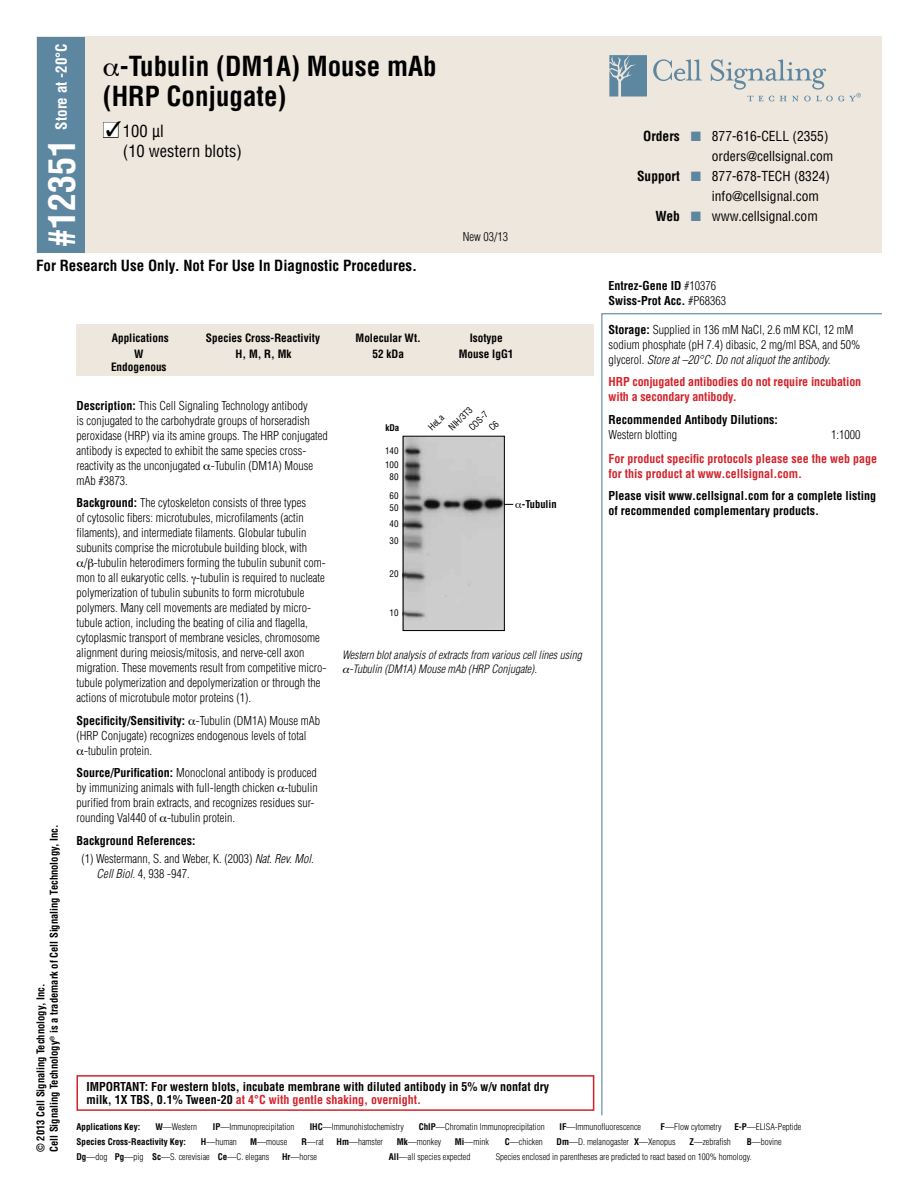
<style>
.page{position:relative;width:918px;height:1188px;background:#fff}
.page>*{position:absolute;margin:0;border:0;box-sizing:border-box;transform-origin:0 0}
.t1{font:700 condensed 36px "Helvetica";color:#fff}
.t2{font:700 condensed 27px/30px "Helvetica";color:#000}
.t3{font:condensed 16.5px/19.6px "Helvetica";color:#000}
.t4{font:700 condensed 15px "Helvetica";color:#000}
.t5{font:700 condensed 15px "Helvetica";color:#fff}
.t6{font:condensed 13.5px "Helvetica";color:#000}
.t7{font:300 condensed 12px/15px "Helvetica";color:#000}
.t8{font:700 condensed 12px/15px "Helvetica";color:#000}
.t9{font:700 condensed 12px/15px "Helvetica";color:#d2232a}
.t10{font:italic 300 condensed 11.25px/13.5px "Helvetica";color:#000}
.t11{font:700 condensed 11.25px/12.8px "Helvetica";color:#000;text-align:center}
.t12{font:700 condensed 10.5px/13.5px "Helvetica";color:#000}
.t13{font:300 condensed 9px "Helvetica";color:#000}
.t14{font:700 condensed 9px "Helvetica";color:#000}
.t15{font:condensed 9px/17px "Helvetica";color:#000}
.s1{color:#fff}
.s2{font-weight:700}
.s3{color:#5d87a1}
.s4{font-weight:300}
.s5{font-style:italic}
.s6{color:#d2232a}
</style>
<div class="page">
<div style="left:76px;top:324px;width:518px;height:51px;background:#ede7dd"></div>
<svg style="left:601px;top:313px;width:281px;height:803px"></svg>
<div style="left:37px;top:36px;width:845px;height:217px;background:#ede7dd"></div>
<div style="left:37px;top:37px;width:48px;height:216px;background:#5d87a1"></div>
<div style="left:103px;top:122px;width:15px;height:16px;border:1px solid #000"></div>
<svg style="left:609px;top:55px;width:38px;height:42px;background:#7396aa"></svg>
<svg style="left:653px;top:59px;width:49px;height:22px"></svg>
<svg style="left:711px;top:59px;width:150px;height:42px"></svg>
<div style="left:76px;top:1075px;width:518px;height:36px;border:2px solid #d2232a"></div>
<img style="left:405px;top:438px;width:98px;height:191px">
<div style="left:403px;top:436px;width:102px;height:195px;border:1px solid #000"></div>
<svg style="left:504px;top:503px;width:10px;height:5px"></svg>
<svg style="left:106px;top:122px;width:13px;height:14px"></svg>
<p class="t5" style="left:52px;top:130px;width:88px;rotate:-90deg">Store at -20°C</p>
<h2 class="t2" style="left:103px;top:51px;width:335px;text-indent:17px">-Tubulin (DM1A) Mouse mAb (HRP Conjugate)</h2>
<h3 class="t3" style="left:123px;top:121px;width:121px;text-indent:-20px"><span class="s1">■</span> 100 µl<br>(10 western blots)</h3>
<h1 class="t1" style="left:39px;top:247px;width:109px;rotate:-90deg">#12351</h1>
<p class="t4" style="left:36px;top:256px;width:383px">For Research Use Only. Not For Use In Diagnostic Procedures.</p>
<p class="t7" style="left:463px;top:229px;width:47px">New 03/13</p>
<p class="t6" style="left:643px;top:128px;width:187px"><span class="s2">Orders</span> <span class="s3">■</span> 877-616-CELL (2355)</p>
<p class="t6" style="left:712px;top:148px;width:123px">orders@cellsignal.com</p>
<p class="t6" style="left:637px;top:167px;width:194px"><span class="s2">Support</span> <span class="s3">■</span> 877-678-TECH (8324)</p>
<p class="t6" style="left:712px;top:187px;width:109px">info@cellsignal.com</p>
<p class="t6" style="left:655px;top:207px;width:164px"><span class="s2">Web</span> <span class="s3">■</span> www.cellsignal.com</p>
<p class="t8" style="left:609px;top:278px;width:119px">Entrez-Gene ID <span class="s4">#10376<br></span>Swiss-Prot Acc. <span class="s4">#P68363</span></p>
<p class="t12" style="left:34px;top:1152px;width:329px;rotate:-90deg">© 2013 Cell Signaling Technology, Inc.<br>Cell Signaling Technology<sup>®</sup> is a trademark of Cell Signaling Technology, Inc.</p>
<p class="t11" style="left:112px;top:331px;width:58px">Applications</p>
<p class="t11" style="left:206px;top:331px;width:116px">Species Cross-Reactivity</p>
<p class="t11" style="left:356px;top:331px;width:67px">Molecular Wt.</p>
<p class="t11" style="left:470px;top:331px;width:35px">Isotype</p>
<p class="t11" style="left:111px;top:347px;width:57px">W<br>Endogenous</p>
<p class="t11" style="left:236px;top:347px;width:57px">H, M, R, Mk</p>
<p class="t11" style="left:372px;top:347px;width:33px">52 kDa</p>
<p class="t11" style="left:459px;top:347px;width:56px">Mouse IgG1</p>
<p class="t7" style="left:76px;top:398px;width:253px"><span class="s2">Description:</span> This Cell Signaling Technology antibody<br>is conjugated to the carbohydrate groups of horseradish peroxidase (HRP) via its amine groups. The HRP conjugated antibody is expected to exhibit the same species cross&shy;reactivity as the unconjugated -Tubulin (DM1A) Mouse mAb #3873.</p>
<p class="t7" style="left:76px;top:495px;width:231px"><span class="s2">Background:</span> The cytoskeleton consists of three types</p>
<p class="t7" style="left:76px;top:510px;width:229px">of cytosolic fibers: microtubules, microfilaments (actin</p>
<p class="t7" style="left:76px;top:525px;width:231px">filaments), and intermediate filaments. Globular tubulin</p>
<p class="t7" style="left:76px;top:540px;width:232px">subunits comprise the microtubule building block, with</p>
<p class="t7" style="left:84px;top:555px;width:243px">/ -tubulin heterodimers forming the tubulin subunit com-</p>
<p class="t7" style="left:76px;top:570px;width:250px">mon to all eukaryotic cells. -tubulin is required to nucleate</p>
<p class="t7" style="left:76px;top:585px;width:229px">polymerization of tubulin subunits to form microtubule</p>
<p class="t7" style="left:76px;top:600px;width:236px">polymers. Many cell movements are mediated by micro-</p>
<p class="t7" style="left:76px;top:615px;width:233px">tubule action, including the beating of cilia and flagella,</p>
<p class="t7" style="left:76px;top:630px;width:245px">cytoplasmic transport of membrane vesicles, chromosome</p>
<p class="t7" style="left:76px;top:645px;width:230px">alignment during meiosis/mitosis, and nerve-cell axon</p>
<p class="t7" style="left:76px;top:660px;width:251px">migration. These movements result from competitive micro-</p>
<p class="t7" style="left:76px;top:675px;width:245px">tubule polymerization and depolymerization or through the</p>
<p class="t7" style="left:76px;top:690px;width:176px">actions of microtubule motor proteins (1).</p>
<p class="t8" style="left:76px;top:713px;width:245px">Specificity/Sensitivity: <span class="s4">-Tubulin (DM1A) Mouse mAb</span></p>
<p class="t7" style="left:76px;top:728px;width:231px">(HRP Conjugate) recognizes endogenous levels of total</p>
<p class="t7" style="left:84px;top:743px;width:69px">-tubulin protein.</p>
<p class="t7" style="left:76px;top:765px;width:243px"><span class="s2">Source/Purification:</span> Monoclonal antibody is produced by immunizing animals with full-length chicken -tubulin purified from brain extracts, and recognizes residues sur&shy;rounding Val440 of -tubulin protein.</p>
<p class="t7" style="left:81px;top:831px;width:234px;line-height:18px;text-indent:-5px"><span class="s2">Background References:<br></span>(1) Westermann, S. and Weber, K. (2003) <span class="s5">Nat. Rev. Mol.</span></p>
<p class="t7" style="left:97px;top:866px;width:95px"><span class="s5">Cell Biol.</span> 4, 938 -947.</p>
<p class="t15" style="left:424px;top:423px;width:19px;rotate:-45deg">HeLa</p>
<p class="t15" style="left:444px;top:423px;width:31px;rotate:-45deg">NIH/3T3</p>
<p class="t15" style="left:464px;top:423px;width:25px;rotate:-45deg">COS-7</p>
<p class="t14" style="left:385px;top:422px;width:15px">kDa</p>
<p class="t15" style="left:385px;top:444px;width:15px;line-height:13.8px">140<br>100</p>
<p class="t15" style="left:390px;top:467px;width:10px;line-height:18.9px">80<br>60</p>
<p class="t15" style="left:390px;top:499px;width:10px;text-align:justify">50<br>40<br>30</p>
<p class="t15" style="left:390px;top:565px;width:10px">20</p>
<p class="t15" style="left:390px;top:604px;width:10px">10</p>
<p class="t12" style="left:522px;top:497px;width:36px">-Tubulin</p>
<p class="t10" style="left:349px;top:648px;width:234px;text-indent:-7px">Western blot analysis of extracts from various cell lines using -Tubulin (DM1A) Mouse mAb (HRP Conjugate).</p>
<p class="t7" style="left:609px;top:322px;width:253px"><span class="s2">Storage:</span> Supplied in 136 mM NaCl, 2.6 mM KCI, 12 mM sodium phosphate (pH 7.4) dibasic, 2 mg/ml BSA, and 50% glycerol. <span class="s5">Store at –20°C. Do not aliquot the antibody.</span></p>
<p class="t9" style="left:609px;top:374px;width:254px">HRP conjugated antibodies do not require incubation with a secondary antibody.</p>
<p class="t8" style="left:609px;top:412px;width:171px">Recommended Antibody Dilutions:</p>
<p class="t7" style="left:609px;top:427px;width:70px">Western blotting</p>
<p class="t7" style="left:831px;top:427px;width:31px">1:1000</p>
<p class="t9" style="left:609px;top:451px;width:270px">For product specific protocols please see the web page for this product at www.cellsignal.com.</p>
<p class="t8" style="left:609px;top:488px;width:269px">Please visit www.cellsignal.com for a complete listing of recommended complementary products.</p>
<p class="t8" style="left:87px;top:1080px;width:464px;line-height:13.5px">IMPORTANT: For western blots, incubate membrane with diluted antibody in 5% w/v nonfat dry milk, 1X TBS, 0.1% Tween-20 <span class="s6">at 4°C with gentle shaking, overnight.</span></p>
<p class="t14" style="left:76px;top:1121px;width:65px">Applications Key:</p>
<p class="t13" style="left:155px;top:1121px;width:43px"><span class="s2">W</span>—Western</p>
<p class="t13" style="left:213px;top:1121px;width:83px"><span class="s2">IP</span>—Immunoprecipitation</p>
<p class="t13" style="left:310px;top:1121px;width:96px"><span class="s2">IHC</span>—Immunohistochemistry</p>
<p class="t13" style="left:419px;top:1121px;width:127px"><span class="s2">ChIP</span>—Chromatin Immunoprecipitation</p>
<p class="t13" style="left:560px;top:1121px;width:83px"><span class="s2">IF</span>—Immunofluorescence</p>
<p class="t13" style="left:661px;top:1121px;width:63px"><span class="s2">F</span>—Flow cytometry</p>
<p class="t13" style="left:734px;top:1121px;width:68px"><span class="s2">E-P</span>—ELISA-Peptide</p>
<p class="t14" style="left:76px;top:1136px;width:111px">Species Cross-Reactivity Key:</p>
<p class="t13" style="left:201px;top:1136px;width:37px"><span class="s2">H</span>—human</p>
<p class="t13" style="left:250px;top:1136px;width:38px"><span class="s2">M</span>—mouse</p>
<p class="t13" style="left:301px;top:1136px;width:24px"><span class="s2">R</span>—rat</p>
<p class="t13" style="left:337px;top:1136px;width:48px"><span class="s2">Hm</span>—hamster</p>
<p class="t13" style="left:397px;top:1136px;width:46px"><span class="s2">Mk</span>—monkey</p>
<p class="t13" style="left:455px;top:1136px;width:36px"><span class="s2">Mi</span>—mink</p>
<p class="t13" style="left:505px;top:1136px;width:39px"><span class="s2">C</span>—chicken</p>
<p class="t13" style="left:557px;top:1136px;width:121px"><span class="s2">Dm</span>—D. melanogaster <span class="s2">X</span>—Xenopus</p>
<p class="t13" style="left:689px;top:1136px;width:43px"><span class="s2">Z</span>—zebrafish</p>
<p class="t13" style="left:747px;top:1136px;width:36px"><span class="s2">B</span>—bovine</p>
<p class="t13" style="left:76px;top:1152px;width:194px"><span class="s2">Dg</span>—dog <span class="s2">Pg</span>—pig <span class="s2">Sc</span>—S. cerevisiae <span class="s2">Ce</span>—C. elegans</p>
<p class="t13" style="left:282px;top:1152px;width:36px"><span class="s2">Hr</span>—horse</p>
<p class="t13" style="left:389px;top:1152px;width:83px"><span class="s2">All</span>—all species expected</p>
<p class="t13" style="left:496px;top:1152px;width:257px">Species enclosed in parentheses are predicted to react based on 100% homology.</p>
</div>
